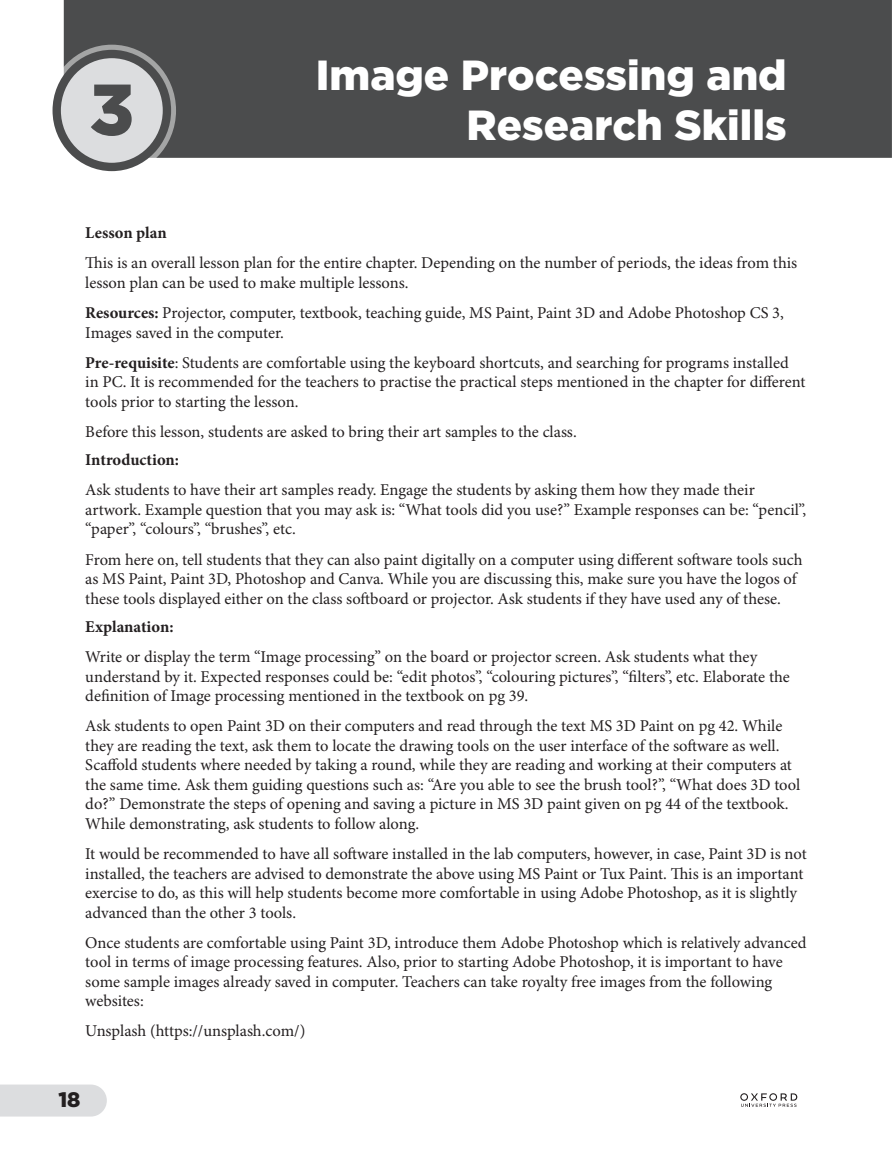
<style>
.page{position:relative;width:893px;height:1170px;background:#fff}
.page>*{position:absolute;margin:0;border:0;box-sizing:border-box;transform-origin:0 0}
.Chapter_No_DA{font:900 72px "Gotham";color:#4b4c4d}
.Chapter_Head_DA{font:900 42px/50.4px "Gotham";color:#fff;text-align:right}
.t1{font:900 21px "Gotham";color:#231f20}
.Body_Text_TG{font:16.5px/19.5px "Minion Pro";letter-spacing:-.005em;color:#231f20}
.Heading_1_TG{font:700 16.5px "Minion Pro";letter-spacing:-.005em;color:#231f20}
.s1{font-weight:700}
</style>
<div class="page">
<div style="left:64px;top:0;width:828px;height:158px;background:#4b4c4d"></div>
<svg style="left:0;top:1084px;width:107px;height:32px;background:#dedfe0"></svg>
<div style="left:58px;top:1091px;width:38px;height:17px;background:#dcdddf"></div>
<svg style="left:740px;top:1093px;width:57px;height:13px"></svg>
<svg style="left:48px;top:45px;width:128px;height:131px"></svg>
<div style="left:57px;top:54px;width:110px;height:113px;background:#dcdddf;border-radius:50%"></div>
<div style="left:53px;top:50px;width:118px;height:121px;border:8px solid #4b4c4d;border-radius:50%"></div>
<div style="left:64px;top:61px;width:96px;height:98px;border:2px solid #dcdddf;border-radius:50%"></div>
<p class="Chapter_No_DA" style="left:89px;top:68px;width:46px">3</p>
<p class="Chapter_Head_DA" style="left:316px;top:49px;width:472px">Image Processing and<br>Research Skills</p>
<p class="Heading_1_TG" style="left:85px;top:221px;width:83px">Lesson plan</p>
<p class="Body_Text_TG" style="left:85px;top:254px;width:713px">This is an overall lesson plan for the entire chapter. Depending on the number of periods, the ideas from this lesson plan can be used to make multiple lessons.</p>
<p class="Body_Text_TG" style="left:85px;top:303px;width:700px"><span class="s1">Resources:</span> Projector, computer, textbook, teaching guide, MS Paint, Paint 3D and Adobe Photoshop CS 3,<br>Images saved in the computer.</p>
<p class="Body_Text_TG" style="left:85px;top:353px;width:722px"><span class="s1">Pre-requisite</span>: Students are comfortable using the keyboard shortcuts, and searching for programs installed in PC. It is recommended for the teachers to practise the practical steps mentioned in the chapter for different tools prior to starting the lesson.</p>
<p class="Body_Text_TG" style="left:85px;top:422px;width:493px">Before this lesson, students are asked to bring their art samples to the class.</p>
<p class="Heading_1_TG" style="left:85px;top:448px;width:95px">Introduction:</p>
<p class="Body_Text_TG" style="left:85px;top:481px;width:722px">Ask students to have their art samples ready. Engage the students by asking them how they made their artwork. Example question that you may ask is: “What tools did you use?” Example responses can be: “pencil”, “paper”, “colours”, “brushes”, etc.</p>
<p class="Body_Text_TG" style="left:85px;top:550px;width:719px">From here on, tell students that they can also paint digitally on a computer using different software tools such as MS Paint, Paint 3D, Photoshop and Canva. While you are discussing this, make sure you have the logos of these tools displayed either on the class softboard or projector. Ask students if they have used any of these.</p>
<p class="Heading_1_TG" style="left:85px;top:615px;width:90px">Explanation:</p>
<p class="Body_Text_TG" style="left:85px;top:647px;width:706px">Write or display the term “Image processing” on the board or projector screen. Ask students what they understand by it. Expected responses could be: “edit photos”, “colouring pictures”, “filters”, etc. Elaborate the definition of Image processing mentioned in the textbook on pg 39.</p>
<p class="Body_Text_TG" style="left:85px;top:717px;width:716px">Ask students to open Paint 3D on their computers and read through the text MS 3D Paint on pg 42. While they are reading the text, ask them to locate the drawing tools on the user interface of the software as well.<br>Scaffold students where needed by taking a round, while they are reading and working at their computers at the same time. Ask them guiding questions such as: “Are you able to see the brush tool?”, “What does 3D tool do?” Demonstrate the steps of opening and saving a picture in MS 3D paint given on pg 44 of the textbook.<br>While demonstrating, ask students to follow along.</p>
<p class="Body_Text_TG" style="left:85px;top:844px;width:723px">It would be recommended to have all software installed in the lab computers, however, in case, Paint 3D is not installed, the teachers are advised to demonstrate the above using MS Paint or Tux Paint. This is an important exercise to do, as this will help students become more comfortable in using Adobe Photoshop, as it is slightly advanced than the other 3 tools.</p>
<p class="Body_Text_TG" style="left:85px;top:933px;width:723px">Once students are comfortable using Paint 3D, introduce them Adobe Photoshop which is relatively advanced tool in terms of image processing features. Also, prior to starting Adobe Photoshop, it is important to have some sample images already saved in computer. Teachers can take royalty free images from the following websites:</p>
<p class="Body_Text_TG" style="left:85px;top:1022px;width:222px">Unsplash (https://unsplash.com/)</p>
<p class="t1" style="left:58px;top:1087px;width:24px">18</p>
</div>
